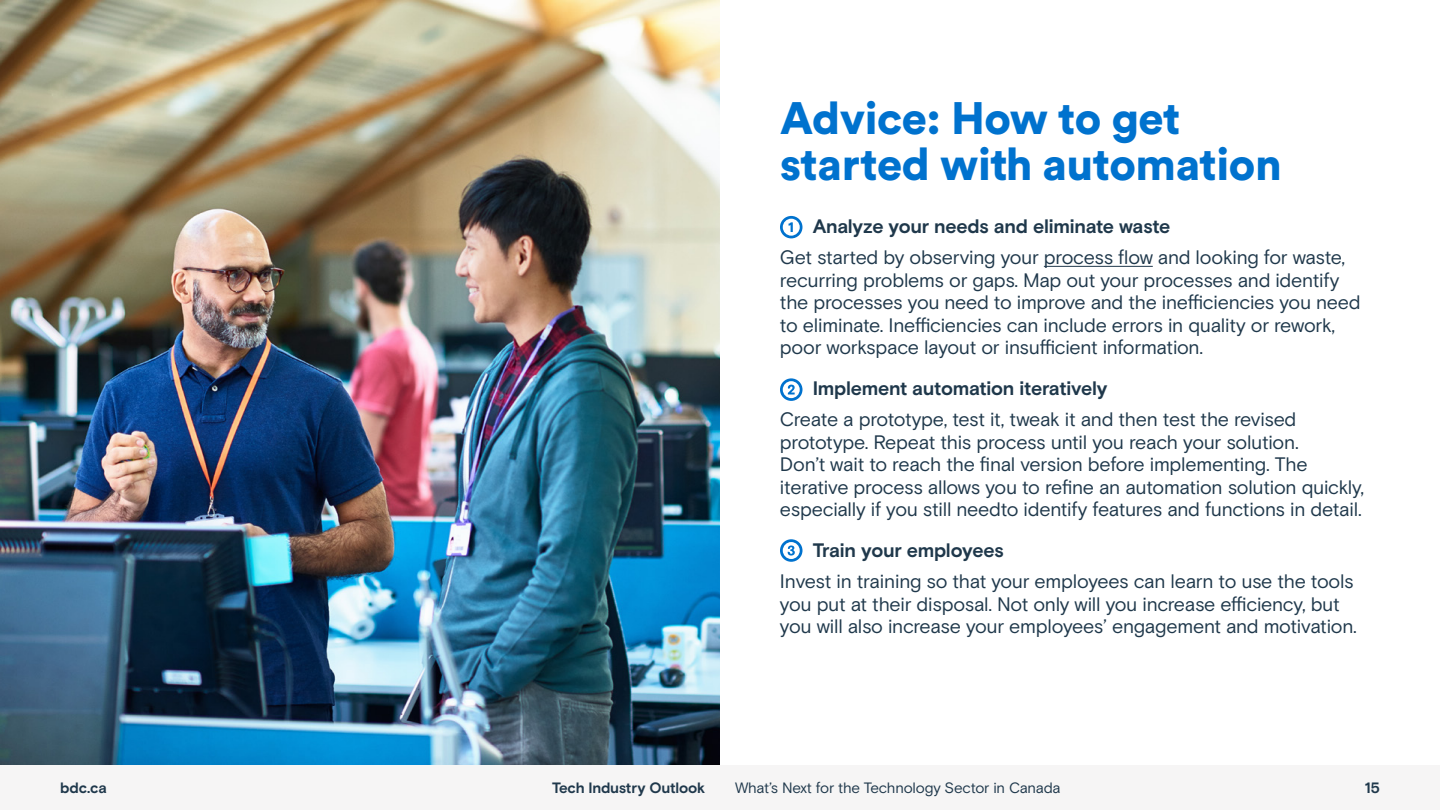
<style>
.page{position:relative;width:1440px;height:810px;background:#fff}
.page>*{position:absolute;margin:0;border:0;box-sizing:border-box;transform-origin:0 0}
.t1{font:900 45px/46.5px "Circular Std";letter-spacing:-.01em;color:#0072ce}
.t2{font:19.5px/22.5px "Basis Grotesque";letter-spacing:-.015em;color:#1f384b}
.t3{font:700 19.5px "Basis Grotesque";letter-spacing:-.015em;color:#1f384b}
.t4{font:15px "Basis Grotesque";letter-spacing:-.015em;color:#1f384b}
.t5{font:700 15px "Basis Grotesque";letter-spacing:-.01em;color:#1f384b}
</style>
<div class="page">
<div style="left:0;top:765px;width:1440px;height:45px;background:#f6f5f5"></div>
<hr style="left:1044px;top:266px;width:109px;height:1px;background:#1f384b">
<svg style="left:780px;top:216px;width:22px;height:22px"></svg>
<svg style="left:780px;top:378px;width:23px;height:23px"></svg>
<svg style="left:780px;top:539px;width:22px;height:23px"></svg>
<img style="left:0;top:0;width:720px;height:765px">
<h1 class="t1" style="left:780px;top:94px;width:503px">Advice: How to get started with automation</h1>
<p class="t3" style="left:813px;top:215px;width:359px">Analyze your needs and eliminate waste</p>
<p class="t2" style="left:780px;top:246px;width:582px">Get started by observing your process flow and looking for waste, recurring problems or gaps. Map out your processes and identify the processes you need to improve and the inefficiencies you need to eliminate. Inefficiencies can include errors in quality or rework, poor workspace layout or insufficient information.</p>
<p class="t3" style="left:813px;top:377px;width:296px">Implement automation iteratively</p>
<p class="t2" style="left:780px;top:408px;width:586px">Create a prototype, test it, tweak it and then test the revised prototype. Repeat this process until you reach your solution.<br>Don’t wait to reach the final version before implementing. The iterative process allows you to refine an automation solution quickly, especially if you still needto identify features and functions in detail.</p>
<p class="t3" style="left:813px;top:539px;width:193px">Train your employees</p>
<p class="t2" style="left:780px;top:570px;width:579px">Invest in training so that your employees can learn to use the tools you put at their disposal. Not only will you increase efficiency, but you will also increase your employees’ engagement and motivation.</p>
<p class="t5" style="left:60px;top:779px;width:49px">bdc.ca</p>
<p class="t5" style="left:552px;top:779px;width:155px">Tech Industry Outlook</p>
<p class="t4" style="left:735px;top:779px;width:327px">What’s Next for the Technology Sector in Canada</p>
<p class="t5" style="left:1365px;top:779px;width:17px">15</p>
</div>
